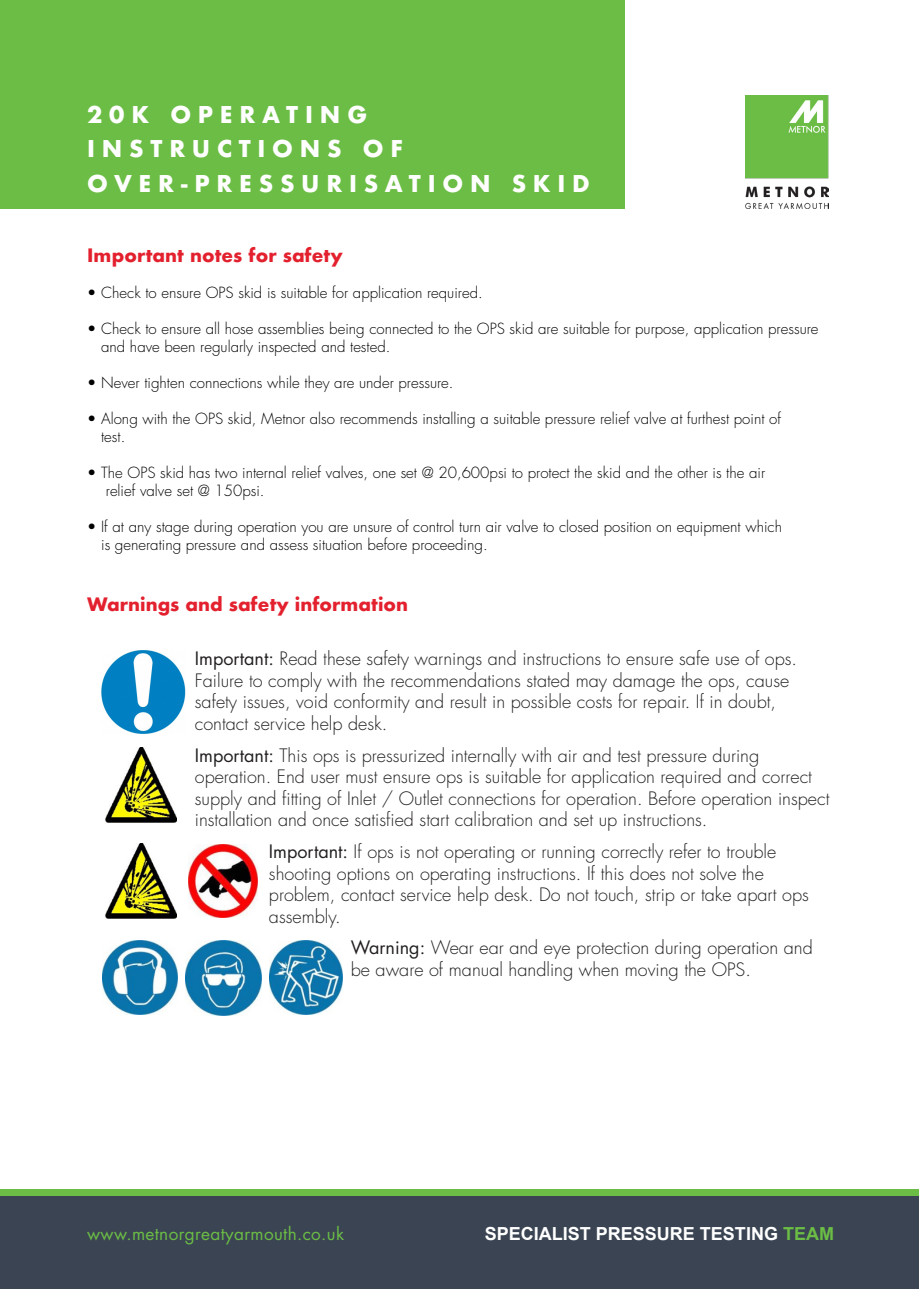
<style>
.page{position:relative;width:919px;height:1289px;background:#fff}
.page>*{position:absolute;margin:0;border:0;box-sizing:border-box;transform-origin:0 0}
.t1{font:700 22.5px/34.5px "Futura";letter-spacing:.3em;color:#fff}
.t2{font:300 18px/21.6px "Futura";color:#231f20}
.t3{font:700 18px "Futura";color:#e3212e}
.t4{font:700 18px "Arial";color:#fff}
.t5{font:17.1px "Futura";letter-spacing:.02em;color:#6bbd45}
.t6{font:300 15px/18px "Futura";color:#000}
.s1{font-weight:400}
.s2{color:#6bbd45}
</style>
<div class="page">
<div style="left:0;top:1195px;width:918px;height:93px;background:#3a4452"></div>
<div style="left:0;top:1189px;width:918px;height:6px;background:#6bbd45"></div>
<div style="left:0;top:0;width:624px;height:208px;background:#6bbd45"></div>
<img style="left:745px;top:96px;width:83px;height:112px">
<img style="left:102px;top:651px;width:83px;height:82px">
<img style="left:105px;top:747px;width:71px;height:75px">
<img style="left:188px;top:844px;width:70px;height:73px">
<img style="left:103px;top:940px;width:74px;height:74px">
<img style="left:185px;top:940px;width:76px;height:75px">
<img style="left:270px;top:940px;width:72px;height:74px">
<img style="left:106px;top:843px;width:71px;height:75px">
<p class="t1" style="left:87px;top:97px;width:504px">20K OPERATING<br>INSTRUCTIONS OF<br>OVER-PRESSURISATION SKID</p>
<p class="t3" style="left:87px;top:242px;width:257px">Important notes for safety</p>
<p class="t6" style="left:87px;top:283px;width:397px">• Check to ensure OPS skid is suitable for application required.</p>
<p class="t6" style="left:101px;top:319px;width:719px;text-indent:-14px">• Check to ensure all hose assemblies being connected to the OPS skid are suitable for purpose, application pressure and have been regularly inspected and tested.</p>
<p class="t6" style="left:87px;top:373px;width:368px">• Never tighten connections while they are under pressure.</p>
<p class="t6" style="left:87px;top:409px;width:695px">• Along with the OPS skid, Metnor also recommends installing a suitable pressure relief valve at furthest point of</p>
<p class="t6" style="left:101px;top:427px;width:26px">test.</p>
<p class="t6" style="left:87px;top:463px;width:679px">• The OPS skid has two internal relief valves, one set @ 20,600psi to protect the skid and the other is the air</p>
<p class="t6" style="left:106px;top:481px;width:160px">relief valve set @ 150psi.</p>
<p class="t6" style="left:87px;top:517px;width:696px">• If at any stage during operation you are unsure of control turn air valve to closed position on equipment which</p>
<p class="t6" style="left:101px;top:535px;width:388px">is generating pressure and assess situation before proceeding.</p>
<p class="t3" style="left:87px;top:591px;width:322px">Warnings and safety information</p>
<p class="t2" style="left:195px;top:648px;width:603px"><span class="s1">Important:</span> Read these safety warnings and instructions to ensure safe use of ops.<br>Failure to comply with the recommendations stated may damage the ops, cause safety issues, void conformity and result in possible costs for repair. If in doubt, contact service help desk.</p>
<p class="t2" style="left:195px;top:744px;width:636px"><span class="s1">Important:</span> This ops is pressurized internally with air and test pressure during operation. End user must ensure ops is suitable for application required and correct supply and fitting of Inlet / Outlet connections for operation. Before operation inspect installation and once satisfied start calibration and set up instructions.</p>
<p class="t2" style="left:269px;top:840px;width:541px"><span class="s1">Important:</span> If ops is not operating or running correctly refer to trouble shooting options on operating instructions. If this does not solve the problem, contact service help desk. Do not touch, strip or take apart ops assembly.</p>
<p class="t2" style="left:351px;top:937px;width:463px"><span class="s1">Warning:</span> Wear ear and eye protection during operation and be aware of manual handling when moving the OPS.</p>
<p class="t5" style="left:87px;top:1221px;width:258px">www.metnorgreatyarmouth.co.uk</p>
<p class="t4" style="left:484px;top:1221px;width:351px">SPECIALIST PRESSURE TESTING <span class="s2">TEAM</span></p>
</div>
